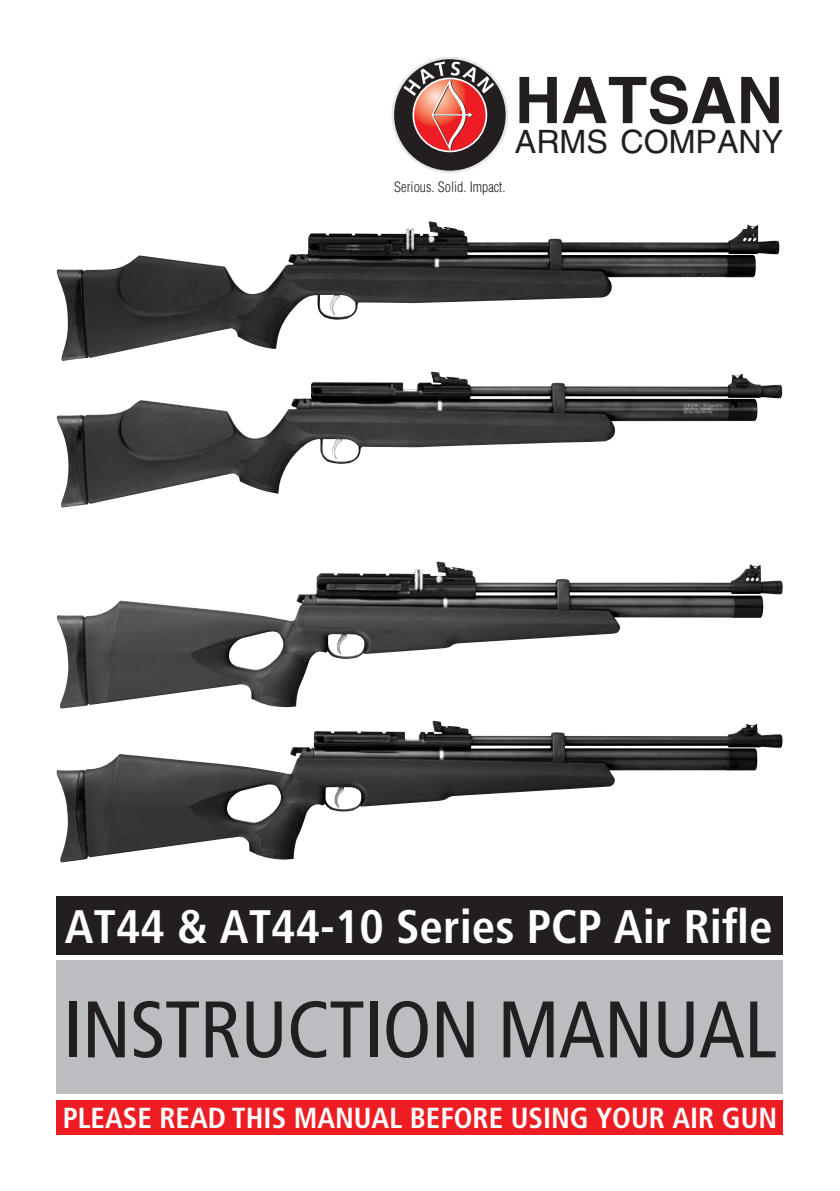
<style>
.page{position:relative;width:840px;height:1191px;background:#fff}
.page>*{position:absolute;margin:0;border:0;box-sizing:border-box;transform-origin:0 0}
.t1{font:condensed 80px "Frutiger LT Std";letter-spacing:-.01em;color:#231f20}
.t2{font:700 64.4px "Helvetica LT Std";color:#231f20}
.t3{font:700 condensed 47px "Frutiger LT Std";color:#fff}
.t4{font:32.2px "Helvetica LT Std";color:#231f20}
.t5{font:700 condensed 29px "Frutiger LT Std";color:#fff}
.t6{font:300 condensed 14px "Helvetica LT Std";color:#231f20}
</style>
<div class="page">
<div style="left:57px;top:960px;width:725px;height:134px;background:#bcbdc0"></div>
<div style="left:57px;top:896px;width:725px;height:58px;background:#231f20"></div>
<img style="left:56px;top:722px;width:726px;height:140px">
<img style="left:56px;top:562px;width:726px;height:146px">
<div style="left:57px;top:1099px;width:725px;height:35px;background:#ee1d23"></div>
<svg style="left:391px;top:57px;width:117px;height:116px"></svg>
<div style="left:394px;top:59px;width:111px;height:112px;background:#231f20;border-radius:50%"></div>
<svg style="left:403px;top:61px;width:91px;height:91px"></svg>
<img style="left:57px;top:222px;width:721px;height:139px">
<img style="left:56px;top:372px;width:725px;height:136px">
<h2 class="t2" style="left:514px;top:61px;width:270px">HATSAN</h2>
<p class="t4" style="left:514px;top:123px;width:270px">ARMS COMPANY</p>
<p class="t6" style="left:394px;top:178px;width:113px">Serious. Solid. Impact.</p>
<h3 class="t3" style="left:65px;top:899px;width:709px">AT44 &amp; AT44-10 Series PCP Air Rifle</h3>
<h1 class="t1" style="left:63px;top:983px;width:714px">INSTRUCTION MANUAL</h1>
<p class="t5" style="left:63px;top:1100px;width:715px">PLEASE READ THIS MANUAL BEFORE USING YOUR AIR GUN</p>
</div>
